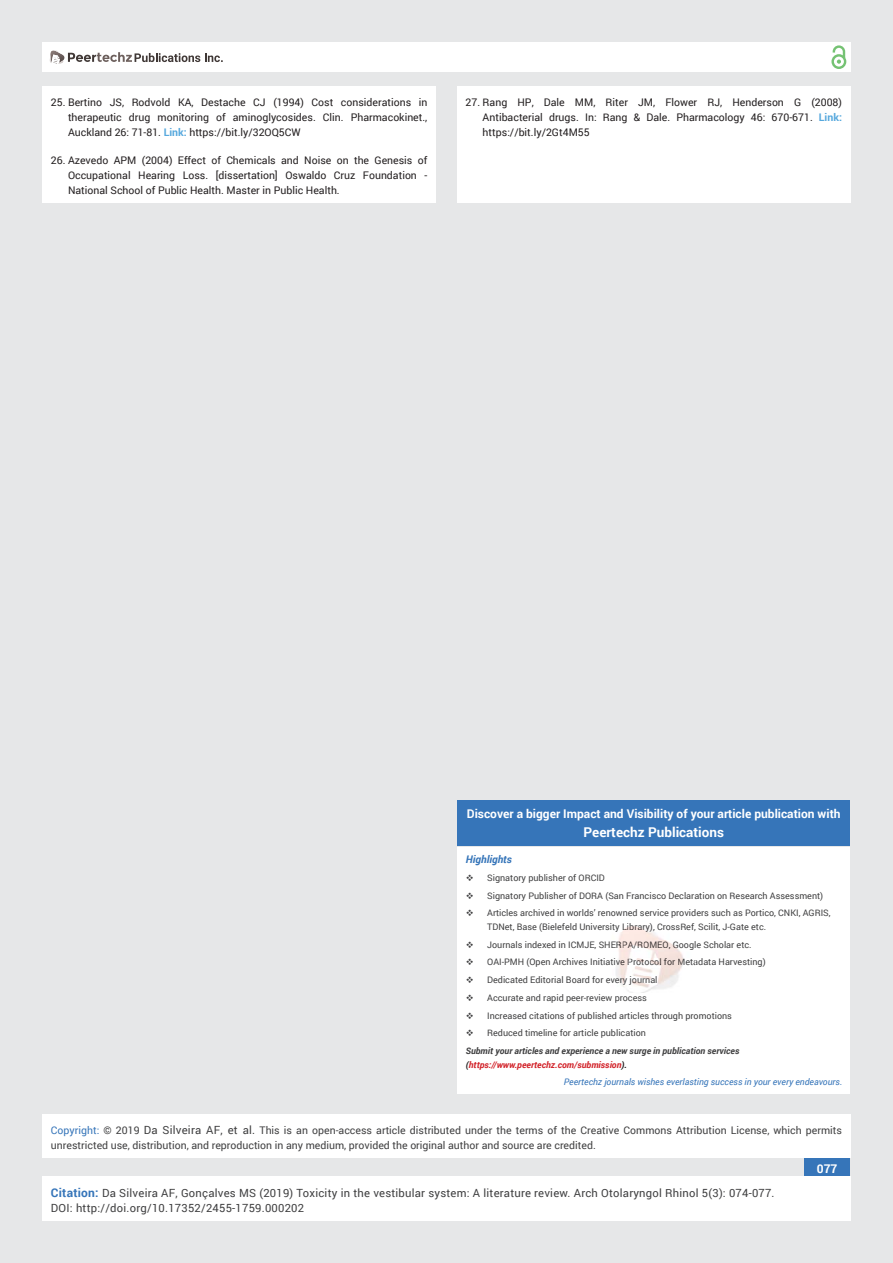
<style>
.page{position:relative;width:893px;height:1263px;background:#e6e7e8}
.page>*{position:absolute;margin:0;border:0;box-sizing:border-box;transform-origin:0 0}
.t1{font:700 13.5px "Roboto";color:#fff}
.t2{font:700 12px "Roboto";color:#fff}
.t3{font:11.25px/15px "Roboto";letter-spacing:.02em;color:#404041}
.t4{font:10.5px/15px "Roboto";color:#231f20;text-align:justify}
.t5{font:10.5px/15px "Roboto";color:#404041}
.t6{font:italic 700 10.5px "Roboto";color:#3675b9}
.t7{font:9px/13.5px "Roboto";color:#404041}
.t8{font:italic 9px/17.7px "Roboto";color:#3675b9}
.t9{font:italic 700 9px/17.7px "Roboto";color:#404041}
.s1{font-weight:700;color:#56a8dd}
.s2{color:#414142}
.s3{color:#404042}
.s4{color:#403f41}
.s5{color:#403939}
.s6{color:#3f3939}
.s7{color:#3f3838}
.s8{color:#3e3837}
.s9{color:#3f3b3c}
.s10{font-weight:400;font-style:normal}
.s11{font-weight:700;color:#231f20}
.s12{font-weight:700;color:#d2232a}
.s13{color:#3675b9}
.s14{font-size:11.25px}
.s15{font-weight:700;font-size:12px;color:#3675b9}
</style>
<div class="page">
<div style="left:42px;top:43px;width:808px;height:29px;background:#fff"></div>
<div style="left:831px;top:54px;width:15px;height:15px;border:2px solid #75c273;border-radius:50%"></div>
<svg style="left:831px;top:45px;width:15px;height:19px"></svg>
<div style="left:804px;top:1157px;width:46px;height:43px;background:#3675b9"></div>
<svg style="left:49px;top:50px;width:174px;height:14px"></svg>
<div style="left:42px;top:1176px;width:808px;height:44px;background:#fff"></div>
<div style="left:42px;top:1114px;width:808px;height:44px;background:#fff"></div>
<div style="left:457px;top:800px;width:393px;height:46px;background:#3675b9"></div>
<div style="left:457px;top:847px;width:393px;height:246px;background:#fff"></div>
<img style="left:616px;top:932px;width:67px;height:61px">
<img style="left:616px;top:941px;width:67px;height:8px">
<img style="left:616px;top:958px;width:68px;height:9px">
<img style="left:616px;top:976px;width:41px;height:9px">
<div style="left:42px;top:87px;width:394px;height:116px;background:#fff"></div>
<div style="left:457px;top:87px;width:393px;height:116px;background:#fff"></div>
<p class="t4" style="left:68px;top:95px;width:361px;text-indent:-17px">25. Bertino JS, Rodvold KA, Destache CJ (1994) Cost considerations in therapeutic drug monitoring of aminoglycosides. Clin. Pharmacokinet., Auckland 26: 71-81. <span class="s1">Link:</span> https://bit.ly/32OQ5CW</p>
<p class="t4" style="left:68px;top:152px;width:361px;text-indent:-17px">26. Azevedo APM (2004) Effect of Chemicals and Noise on the Genesis of Occupational Hearing Loss. [dissertation] Oswaldo Cruz Foundation - National School of Public Health. Master in Public Health.</p>
<p class="t4" style="left:483px;top:95px;width:361px;text-indent:-17px">27. Rang HP, Dale MM, Riter JM, Flower RJ, Henderson G (2008)<br>Antibacterial drugs. In: Rang &amp; Dale. Pharmacology 46: 670-671. <span class="s1">Link: </span>https://bit.ly/2Gt4M55</p>
<h2 class="t2" style="left:467px;top:805px;width:375px">Discover a bigger Impact and Visibility of your article publication with</h2>
<h1 class="t1" style="left:583px;top:823px;width:142px">Peertechz Publications</h1>
<p class="t6" style="left:466px;top:852px;width:48px">Highlights</p>
<p class="t7" style="left:466px;top:871px;width:140px">❖ Signatory publisher of ORCID</p>
<p class="t7" style="left:466px;top:888px;width:359px">❖ Signatory Publisher of DORA (San Francisco Declaration on Research Assessment)</p>
<p class="t7" style="left:487px;top:906px;width:345px;text-indent:-21px">❖ Articles archived in worlds’ r<span class="s2">enowned service provid</span>ers such as Portico, CNKI, AGRIS,<br>TDNet, Base (Bielefeld Univ<span class="s2">ersity Li</span><span class="s3">brar</span><span class="s4">y),</span> <span class="s2">CrossRef,</span> Scilit, J-Gate etc.</p>
<p class="t7" style="left:466px;top:937px;width:287px">❖ Journals indexed in ICMJE, <span class="s2">SHER</span><span class="s5">PA/R</span><span class="s6">OMEO</span><span class="s2">, Googl</span>e Scholar etc.</p>
<p class="t7" style="left:466px;top:955px;width:301px">❖ OAI-PMH (Open Archives Ini<span class="s2">tiati</span><span class="s3">ve P</span><span class="s2">rotocol</span> <span class="s7">for</span> <span class="s8">M</span><span class="s2">eta</span>data Harvesting)</p>
<p class="t7" style="left:466px;top:973px;width:193px">❖ Dedicated Editorial Board fo<span class="s2">r e</span><span class="s3">very</span> <span class="s2">jou</span><span class="s8">rn</span><span class="s9">a</span><span class="s2">l</span></p>
<p class="t7" style="left:466px;top:991px;width:183px">❖ Accurate and rapid peer-revi<span class="s2">ew process</span></p>
<p class="t7" style="left:466px;top:1008px;width:268px">❖ Increased citations of published articles through promotions</p>
<p class="t9" style="left:466px;top:1024px;width:275px">❖ <span class="s10">Reduced timeline for article publication<br></span>Submit your articles and experience a new surge in publication services</p>
<p class="t8" style="left:564px;top:1055px;width:280px;text-indent:-98px"><span class="s11">(</span><span class="s12">https://www.peertechz.com/submission</span><span class="s11">).<br></span>Peertechz journals wishes everlasting success in your every endeavours.</p>
<p class="t5" style="left:51px;top:1123px;width:792px"><span class="s13">Copyright:</span> © 2019 <span class="s14">Da Silveira AF, et al.</span> This is an open-access article distributed under the terms of the Creative Commons Attribution License, which permits unrestricted use, distribution, and reproduction in any medium, provided the original author and source are credited.</p>
<p class="t3" style="left:51px;top:1185px;width:725px"><span class="s15">Citation:</span> Da Silveira AF, Gonçalves MS (2019) Toxicity in the vestibular system: A literature review. Arch Otolaryngol Rhinol 5(3): 074-077.<br>DOI: http://doi.org/10.17352/2455-1759.000202</p>
<h2 class="t2" style="left:817px;top:1161px;width:22px">077</h2>
</div>
